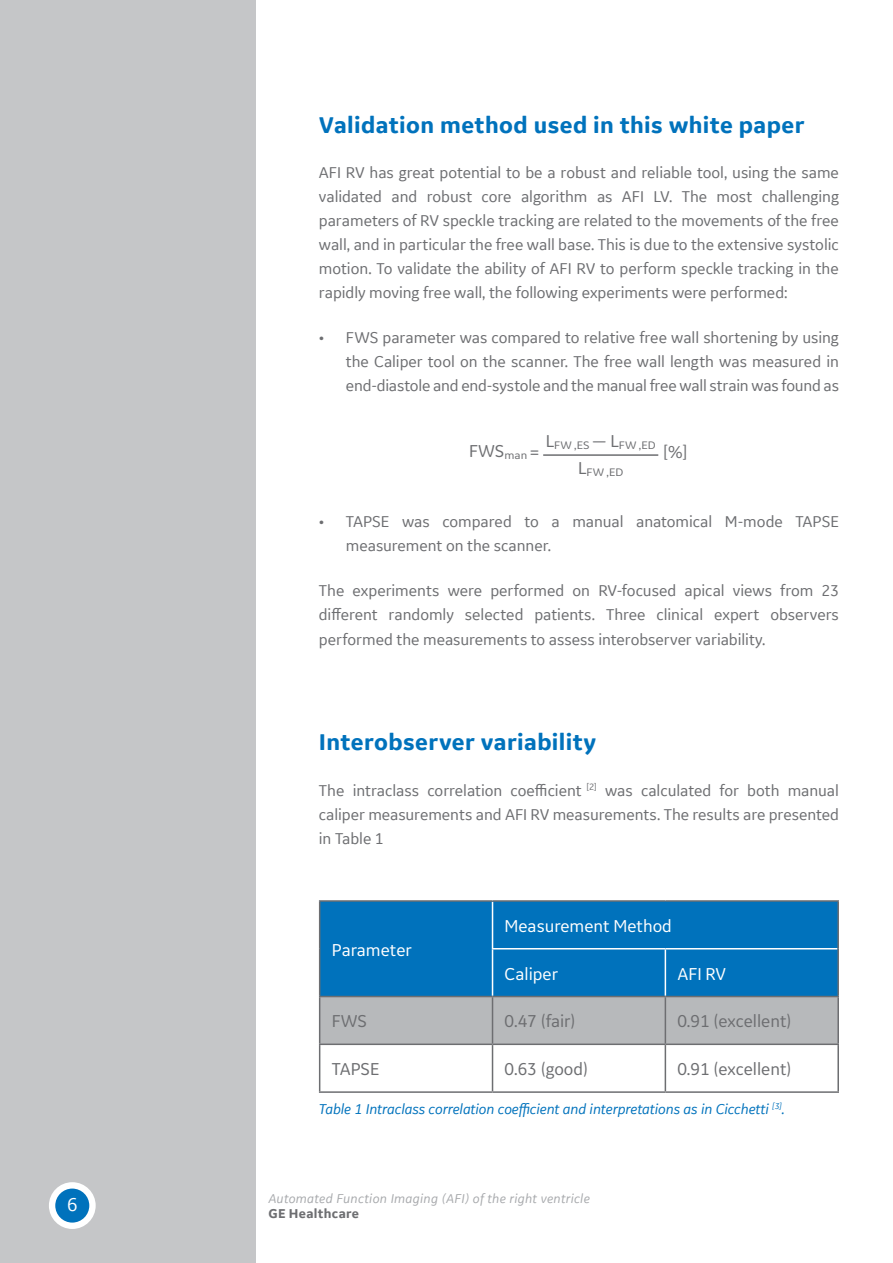
<style>
.page{position:relative;width:893px;height:1263px;background:#fff}
.page>*{position:absolute;margin:0;border:0;box-sizing:border-box;transform-origin:0 0}
.t1{font:700 24px "GE Inspira Sans";letter-spacing:.015em;color:#0072bc}
.t2{font:19.5px "GE Inspira Sans";color:#fff}
.t3{font:18px "GE Inspira Sans";color:#6d6e71}
.t4{font:18px "GE Inspira Sans";color:#fff}
.t5{font:16.5px/24px "GE Inspira Sans";letter-spacing:-.005em;color:#6d6e71;text-align:justify}
.t6{font:italic 15px "GE Inspira Sans";letter-spacing:-.005em;color:#0072bc}
.t7{font:italic 13.5px "GE Inspira Sans";letter-spacing:.02em;color:#a7a9ac}
.t8{font:700 13.5px "GE Inspira Sans";letter-spacing:.02em;color:#6d6e71}
.t9{font:11.4px "GE Inspira Sans";color:#6d6e71;scale:1.08 1}
</style>
<div class="page">
<div style="left:0;top:0;width:256px;height:1263px;background:#c5c6c8"></div>
<div style="left:49px;top:1182px;width:47px;height:47px;background:#fff;border-radius:50%"></div>
<div style="left:55px;top:1188px;width:34px;height:34px;background:#0072bc;border-radius:50%"></div>
<hr style="left:543px;top:454px;width:115px;height:2px;background:#6d6e71">
<div style="left:320px;top:902px;width:517px;height:94px;background:#0072bc"></div>
<div style="left:320px;top:997px;width:517px;height:46px;background:#b7b9bb"></div>
<hr style="left:492px;top:902px;width:1px;height:46px;background:#fff">
<hr style="left:492px;top:948px;width:173px;height:1px;background:#fff">
<hr style="left:492px;top:949px;width:1px;height:47px;background:#fff">
<hr style="left:665px;top:948px;width:172px;height:1px;background:#fff">
<hr style="left:665px;top:949px;width:1px;height:47px;background:#fff">
<hr style="left:319px;top:900px;width:173px;height:2px;background:#6d6e71">
<hr style="left:319px;top:902px;width:1px;height:47px;background:#6d6e71">
<hr style="left:319px;top:949px;width:1px;height:47px;background:#6d6e71">
<hr style="left:492px;top:900px;width:173px;height:2px;background:#6d6e71">
<hr style="left:665px;top:900px;width:174px;height:2px;background:#6d6e71">
<hr style="left:837px;top:902px;width:2px;height:47px;background:#6d6e71">
<hr style="left:837px;top:949px;width:2px;height:47px;background:#6d6e71">
<hr style="left:319px;top:996px;width:173px;height:1px;background:#6d6e71">
<hr style="left:319px;top:997px;width:1px;height:46px;background:#6d6e71">
<hr style="left:492px;top:996px;width:173px;height:1px;background:#6d6e71">
<hr style="left:492px;top:997px;width:1px;height:46px;background:#6d6e71">
<hr style="left:665px;top:996px;width:174px;height:1px;background:#6d6e71">
<hr style="left:665px;top:997px;width:1px;height:46px;background:#6d6e71">
<hr style="left:837px;top:997px;width:2px;height:46px;background:#6d6e71">
<hr style="left:319px;top:1043px;width:173px;height:2px;background:#6d6e71">
<hr style="left:319px;top:1045px;width:1px;height:46px;background:#6d6e71">
<hr style="left:492px;top:1043px;width:173px;height:2px;background:#6d6e71">
<hr style="left:492px;top:1045px;width:1px;height:46px;background:#6d6e71">
<hr style="left:665px;top:1043px;width:174px;height:2px;background:#6d6e71">
<hr style="left:665px;top:1045px;width:1px;height:46px;background:#6d6e71">
<hr style="left:837px;top:1045px;width:2px;height:46px;background:#6d6e71">
<hr style="left:319px;top:1091px;width:173px;height:2px;background:#6d6e71">
<hr style="left:492px;top:1091px;width:173px;height:2px;background:#6d6e71">
<hr style="left:665px;top:1091px;width:174px;height:2px;background:#6d6e71">
<h1 class="t1" style="left:319px;top:110px;width:487px">Validation method used in this white paper</h1>
<p class="t5" style="left:319px;top:160px;width:522px">AFI RV has great potential to be a robust and reliable tool, using the same validated and robust core algorithm as AFI LV. The most challenging parameters of RV speckle tracking are related to the movements of the free wall, and in particular the free wall base. This is due to the extensive systolic motion. To validate the ability of AFI RV to perform speckle tracking in the rapidly moving free wall, the following experiments were performed:</p>
<p class="t5" style="left:346px;top:325px;width:495px;text-indent:-27px">• FWS parameter was compared to relative free wall shortening by using the Caliper tool on the scanner. The free wall length was measured in end-diastole and end-systole and the manual free wall strain was found as</p>
<p class="t9" style="left:546px;top:438px;width:103px"><sup>L</sup>FW ,ES <sup>—</sup> <sup>L</sup>FW ,ED</p>
<p class="t9" style="left:578px;top:465px;width:43px"><sup>L</sup>FW ,ED</p>
<p class="t3" style="left:469px;top:440px;width:72px">FWS<sub>man</sub> =</p>
<p class="t3" style="left:663px;top:441px;width:26px">[%]</p>
<p class="t5" style="left:346px;top:509px;width:495px;text-indent:-27px">• TAPSE was compared to a manual anatomical M-mode TAPSE measurement on the scanner.</p>
<p class="t5" style="left:319px;top:578px;width:522px">The experiments were performed on RV-focused apical views from 23 different randomly selected patients. Three clinical expert observers performed the measurements to assess interobserver variability.</p>
<h1 class="t1" style="left:319px;top:727px;width:279px">Interobserver variability</h1>
<p class="t5" style="left:319px;top:778px;width:522px">The intraclass correlation coefficient <sup>[2]</sup> was calculated for both manual caliper measurements and AFI RV measurements. The results are presented in Table 1</p>
<p class="t4" style="left:332px;top:938px;width:82px">Parameter</p>
<p class="t4" style="left:504px;top:915px;width:169px">Measurement Method</p>
<p class="t4" style="left:504px;top:962px;width:55px">Caliper</p>
<p class="t4" style="left:677px;top:962px;width:50px">AFI RV</p>
<p class="t3" style="left:332px;top:1010px;width:37px">FWS</p>
<p class="t3" style="left:504px;top:1010px;width:73px">0.47 (fair)</p>
<p class="t3" style="left:677px;top:1010px;width:116px">0.91 (excellent)</p>
<p class="t3" style="left:332px;top:1058px;width:49px">TAPSE</p>
<p class="t3" style="left:504px;top:1058px;width:85px">0.63 (good)</p>
<p class="t3" style="left:677px;top:1058px;width:116px">0.91 (excellent)</p>
<p class="t6" style="left:319px;top:1100px;width:467px">Table 1 Intraclass correlation coefficient and interpretations as in Cicchetti <sup>[3]</sup>.</p>
<p class="t2" style="left:67px;top:1192px;width:12px">6</p>
<p class="t7" style="left:268px;top:1190px;width:323px">Automated Function Imaging (AFI) of the right ventricle</p>
<p class="t8" style="left:268px;top:1205px;width:92px">GE Healthcare</p>
</div>
